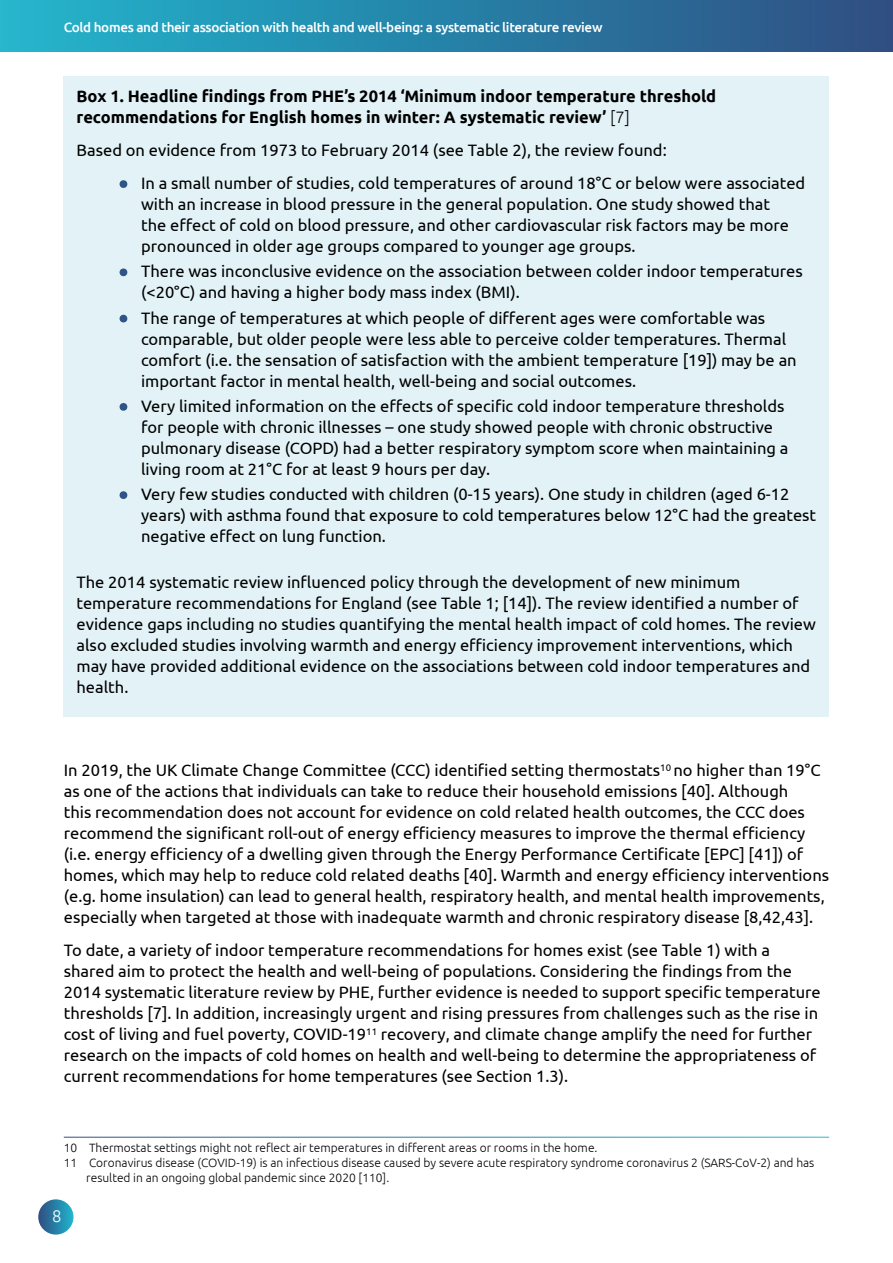
<style>
.page{position:relative;width:893px;height:1263px;background:#fff}
.page>*{position:absolute;margin:0;border:0;box-sizing:border-box;transform-origin:0 0}
.t1{font:300 16.8px "Ubuntu";color:#fff}
.t2{font:16.5px/21px "Ubuntu";color:#000}
.Table_heading{font:700 16.5px/21px "Ubuntu";color:#000}
.t3{font:500 13.5px "Ubuntu";letter-spacing:-.025em;color:#fff}
.Footnote_text{font:300 12px/15px "Ubuntu";color:#000}
.s1{font-weight:300}
.s2{font-weight:700;font-size:27px;color:#fff}
</style>
<div class="page">
<div style="left:0;top:0;width:893px;height:52px;background:linear-gradient(to right,#21b6cd,#2e4d82)"></div>
<div style="left:38px;top:1199px;width:36px;height:35px;background:linear-gradient(to right,#2f4f82,#27b5cc);border-radius:50%"></div>
<div style="left:64px;top:77px;width:765px;height:639px;background:#e2f2f7"></div>
<p class="t3" style="left:64px;top:19px;width:540px">Cold homes and their association with health and well-being: a systematic literature review</p>
<p class="Table_heading" style="left:77px;top:85px;width:641px">Box 1. Headline findings from PHE’s 2014 ‘Minimum indoor temperature threshold recommendations for English homes in winter: A systematic review’ <span class="s1">[7]</span></p>
<p class="t2" style="left:77px;top:139px;width:592px">Based on evidence from 1973 to February 2014 (see Table 2), the review found:</p>
<p class="t2" style="left:141px;top:172px;width:666px;text-indent:-22px"><span class="s2">•</span> In a small number of studies, cold temperatures of around 18°C or below were associated with an increase in blood pressure in the general population. One study showed that<br>the effect of cold on blood pressure, and other cardiovascular risk factors may be more pronounced in older age groups compared to younger age groups.</p>
<p class="t2" style="left:141px;top:260px;width:663px;text-indent:-22px"><span class="s2">•</span> There was inconclusive evidence on the association between colder indoor temperatures (&lt;20°C) and having a higher body mass index (BMI).</p>
<p class="t2" style="left:141px;top:307px;width:657px;text-indent:-22px"><span class="s2">•</span> The range of temperatures at which people of different ages were comfortable was comparable, but older people were less able to perceive colder temperatures. Thermal comfort (i.e. the sensation of satisfaction with the ambient temperature [19]) may be an important factor in mental health, well-being and social outcomes.</p>
<p class="t2" style="left:141px;top:395px;width:649px;text-indent:-22px"><span class="s2">•</span> Very limited information on the effects of specific cold indoor temperature thresholds for people with chronic illnesses – one study showed people with chronic obstructive pulmonary disease (COPD) had a better respiratory symptom score when maintaining a living room at 21°C for at least 9 hours per day.</p>
<p class="t2" style="left:141px;top:483px;width:677px;text-indent:-22px"><span class="s2">•</span> Very few studies conducted with children (0-15 years). One study in children (aged 6-12 years) with asthma found that exposure to cold temperatures below 12°C had the greatest negative effect on lung function.</p>
<p class="t2" style="left:77px;top:571px;width:741px">The 2014 systematic review influenced policy through the development of new minimum temperature recommendations for England (see Table 1; [14]). The review identified a number of evidence gaps including no studies quantifying the mental health impact of cold homes. The review also excluded studies involving warmth and energy efficiency improvement interventions, which may have provided additional evidence on the associations between cold indoor temperatures and health.</p>
<p class="t2" style="left:64px;top:759px;width:767px">In 2019, the UK Climate Change Committee (CCC) identified setting thermostats<sup>10</sup> no higher than 19°C as one of the actions that individuals can take to reduce their household emissions [40]. Although<br>this recommendation does not account for evidence on cold related health outcomes, the CCC does recommend the significant roll-out of energy efficiency measures to improve the thermal efficiency (i.e. energy efficiency of a dwelling given through the Energy Performance Certificate [EPC] [41]) of homes, which may help to reduce cold related deaths [40]. Warmth and energy efficiency interventions (e.g. home insulation) can lead to general health, respiratory health, and mental health improvements, especially when targeted at those with inadequate warmth and chronic respiratory disease [8,42,43].</p>
<p class="t2" style="left:64px;top:939px;width:758px">To date, a variety of indoor temperature recommendations for homes exist (see Table 1) with a shared aim to protect the health and well-being of populations. Considering the findings from the 2014 systematic literature review by PHE, further evidence is needed to support specific temperature thresholds [7]. In addition, increasingly urgent and rising pressures from challenges such as the rise in cost of living and fuel poverty, COVID-19<sup>11</sup> recovery, and climate change amplify the need for further research on the impacts of cold homes on health and well-being to determine the appropriateness of current recommendations for home temperatures (see Section 1.3).</p>
<p class="Footnote_text" style="left:64px;top:1140px;width:535px">10 Thermostat settings might not reflect air temperatures in different areas or rooms in the home.</p>
<p class="Footnote_text" style="left:86px;top:1155px;width:730px;text-indent:-22px">11 Coronavirus disease (COVID-19) is an infectious disease caused by severe acute respiratory syndrome coronavirus 2 (SARS-CoV-2) and has resulted in an ongoing global pandemic since 2020 [110].</p>
<p class="t1" style="left:52px;top:1206px;width:11px">8</p>
</div>
